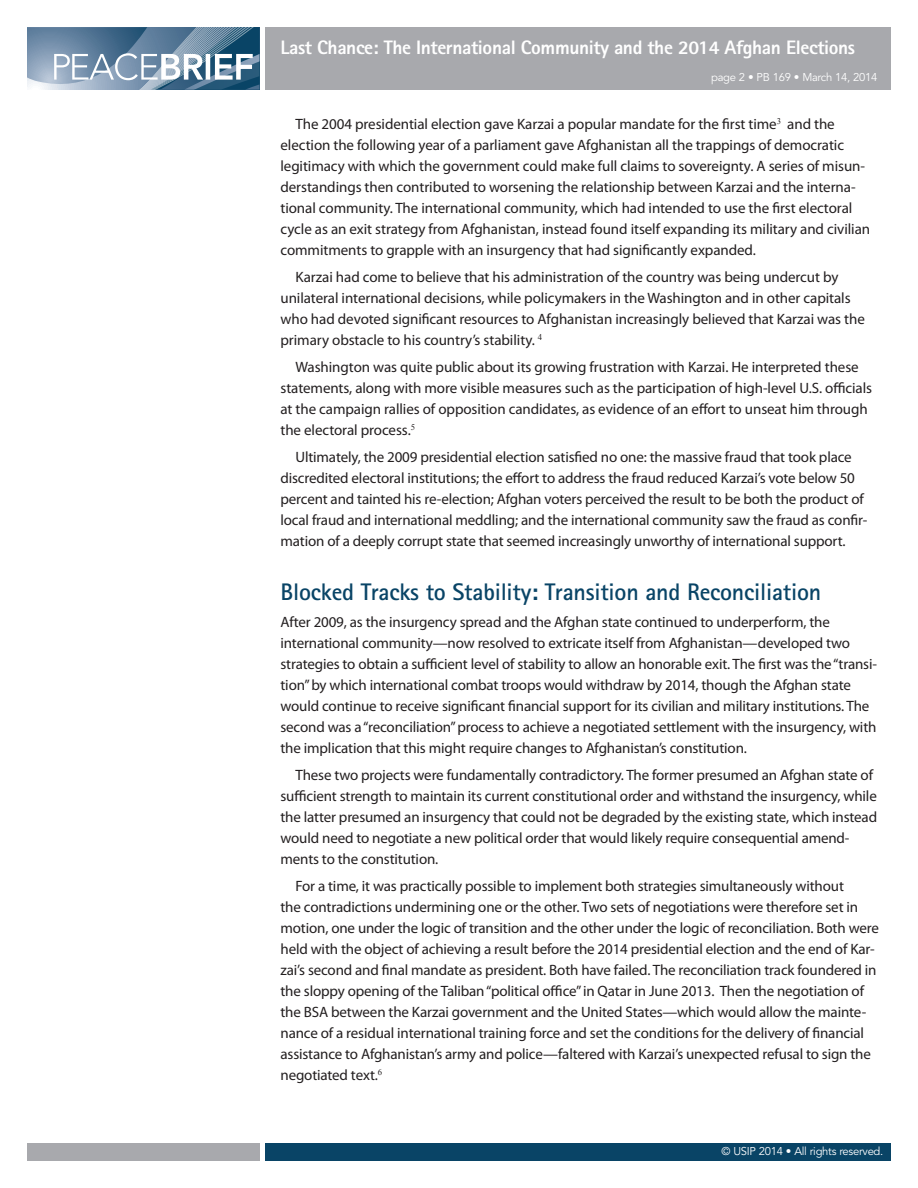
<style>
.page{position:relative;width:918px;height:1188px;background:#fff}
.page>*{position:absolute;margin:0;border:0;box-sizing:border-box;transform-origin:0 0}
.A1_head{font:700 24px "Rotis Sans Serif";letter-spacing:-.01em;color:#094466}
.t1{font:800 19.5px "Rotis Sans Serif";letter-spacing:-.02em;color:#fff}
.bodytext_indent{font:15px/21px "Myriad Pro";letter-spacing:-.01em;color:#231f20}
.bodytext{font:15px/21px "Myriad Pro";letter-spacing:-.01em;color:#231f20}
.About_the_Report_-_D{font:11.25px "Avenir LT Std";letter-spacing:-.025em;color:#fff}
</style>
<div class="page">
<div style="left:265px;top:1143px;width:626px;height:18px;background:#094466"></div>
<div style="left:27px;top:1143px;width:233px;height:18px;background:#a8a9ad"></div>
<div style="left:265px;top:27px;width:626px;height:63px;background:#a8a9ad"></div>
<svg style="left:27px;top:27px;width:233px;height:63px;background:#7894ac"></svg>
<h2 class="t1" style="left:280px;top:35px;width:576px">Last Chance: The International Community and the 2014 Afghan Elections</h2>
<p class="About_the_Report_-_D" style="left:711px;top:71px;width:168px">page 2 • PB 169 • March 14, 2014</p>
<p class="bodytext_indent" style="left:280px;top:114px;width:591px;text-indent:15px">The 2004 presidential election gave Karzai a popular mandate for the first time<sup>3</sup> and the election the following year of a parliament gave Afghanistan all the trappings of democratic legitimacy with which the government could make full claims to sovereignty. A series of misun&shy;derstandings then contributed to worsening the relationship between Karzai and the interna&shy;tional community. The international community, which had intended to use the first electoral cycle as an exit strategy from Afghanistan, instead found itself expanding its military and civilian commitments to grapple with an insurgency that had significantly expanded.</p>
<p class="bodytext_indent" style="left:280px;top:267px;width:586px;text-indent:15px">Karzai had come to believe that his administration of the country was being undercut by unilateral international decisions, while policymakers in the Washington and in other capitals who had devoted significant resources to Afghanistan increasingly believed that Karzai was the primary obstacle to his country’s stability. <sup>4</sup></p>
<p class="bodytext_indent" style="left:280px;top:357px;width:593px;text-indent:15px">Washington was quite public about its growing frustration with Karzai. He interpreted these statements, along with more visible measures such as the participation of high-level U.S. officials at the campaign rallies of opposition candidates, as evidence of an effort to unseat him through the electoral process.<sup>5</sup></p>
<p class="bodytext_indent" style="left:280px;top:447px;width:589px;text-indent:15px">Ultimately, the 2009 presidential election satisfied no one: the massive fraud that took place discredited electoral institutions; the effort to address the fraud reduced Karzai’s vote below 50 percent and tainted his re-election; Afghan voters perceived the result to be both the product of local fraud and international meddling; and the international community saw the fraud as confir&shy;mation of a deeply corrupt state that seemed increasingly unworthy of international support.</p>
<p class="A1_head" style="left:280px;top:577px;width:542px">Blocked Tracks to Stability: Transition and Reconciliation</p>
<p class="bodytext" style="left:280px;top:612px;width:598px">After 2009, as the insurgency spread and the Afghan state continued to underperform, the international community—now resolved to extricate itself from Afghanistan—developed two strategies to obtain a sufficient level of stability to allow an honorable exit. The first was the“transi&shy;tion”by which international combat troops would withdraw by 2014, though the Afghan state would continue to receive significant financial support for its civilian and military institutions. The second was a“reconciliation”process to achieve a negotiated settlement with the insurgency, with the implication that this might require changes to Afghanistan’s constitution.</p>
<p class="bodytext_indent" style="left:280px;top:765px;width:598px;text-indent:15px">These two projects were fundamentally contradictory. The former presumed an Afghan state of sufficient strength to maintain its current constitutional order and withstand the insurgency, while the latter presumed an insurgency that could not be degraded by the existing state, which instead would need to negotiate a new political order that would likely require consequential amend&shy;ments to the constitution.</p>
<p class="bodytext_indent" style="left:280px;top:876px;width:600px;text-indent:15px">For a time, it was practically possible to implement both strategies simultaneously without<br>the contradictions undermining one or the other. Two sets of negotiations were therefore set in motion, one under the logic of transition and the other under the logic of reconciliation. Both were held with the object of achieving a result before the 2014 presidential election and the end of Kar&shy;zai’s second and final mandate as president. Both have failed. The reconciliation track foundered in the sloppy opening of the Taliban“political office”in Qatar in June 2013. Then the negotiation of the BSA between the Karzai government and the United States—which would allow the mainte&shy;nance of a residual international training force and set the conditions for the delivery of financial assistance to Afghanistan’s army and police—faltered with Karzai’s unexpected refusal to sign the negotiated text.<sup>6</sup></p>
<p class="About_the_Report_-_D" style="left:722px;top:1145px;width:163px">© USIP 2014 • All rights reserved.</p>
</div>
